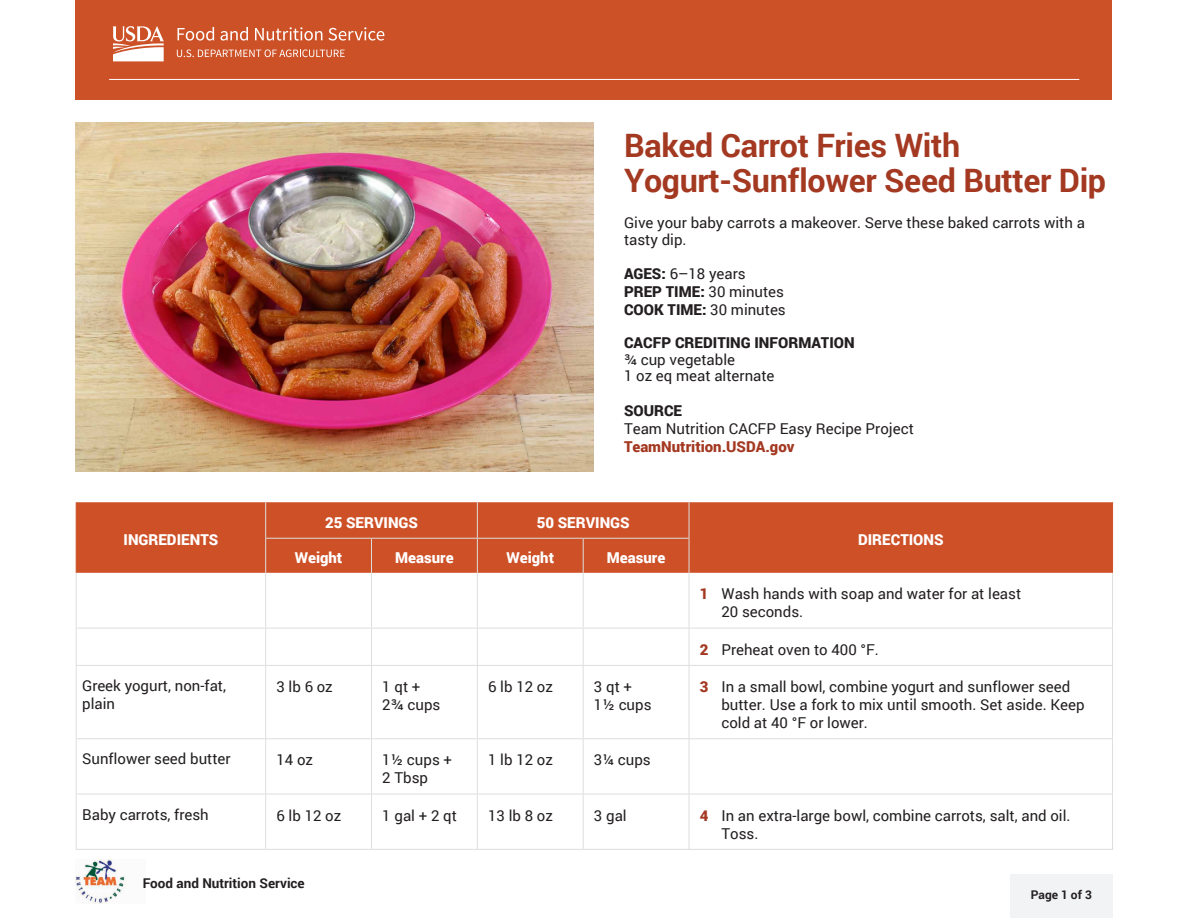
<style>
.page{position:relative;width:1188px;height:918px;background:#fff}
.page>*{position:absolute;margin:0;border:0;box-sizing:border-box;transform-origin:0 0}
.t1{font:700 32.25px/35.2px "Roboto";letter-spacing:-.01em;color:#a43922}
.t2{font:15px/18px "Roboto";color:#231f20}
.t3{font:900 15px "Roboto";color:#231f20}
.t4{font:900 15px "Roboto";color:#fff}
.t5{font:700 13.5px "Roboto";color:#231f20}
.t6{font:700 12px "Roboto";color:#231f20}
.s1{font-weight:900}
.s2{font-weight:400}
.s3{font-weight:900;color:#a43922}
</style>
<div class="page">
<div style="left:77px;top:502px;width:1035px;height:71px;background:#cd5027"></div>
<img style="left:75px;top:860px;width:52px;height:43px">
<div style="left:1010px;top:874px;width:102px;height:44px;background:#f2f3f5"></div>
<div style="left:76px;top:0;width:1036px;height:100px;background:#cd5127"></div>
<svg style="left:178px;top:27px;width:36px;height:14px"></svg>
<svg style="left:221px;top:27px;width:27px;height:14px"></svg>
<svg style="left:255px;top:27px;width:67px;height:14px"></svg>
<svg style="left:328px;top:27px;width:56px;height:14px"></svg>
<svg style="left:177px;top:49px;width:168px;height:8px"></svg>
<svg style="left:112px;top:26px;width:52px;height:35px"></svg>
<hr style="left:109px;top:79px;width:970px;height:1px;background:#fff">
<hr style="left:76px;top:628px;width:1px;height:37px;background:#dededd">
<hr style="left:265px;top:628px;width:1px;height:37px;background:#dededd">
<hr style="left:371px;top:628px;width:1px;height:37px;background:#dededd">
<hr style="left:477px;top:628px;width:1px;height:37px;background:#dededd">
<hr style="left:583px;top:628px;width:1px;height:37px;background:#dededd">
<hr style="left:689px;top:628px;width:1px;height:37px;background:#dededd">
<hr style="left:1112px;top:628px;width:1px;height:37px;background:#dededd">
<hr style="left:76px;top:666px;width:1px;height:72px;background:#dededd">
<hr style="left:265px;top:666px;width:1px;height:72px;background:#dededd">
<hr style="left:371px;top:666px;width:1px;height:72px;background:#dededd">
<hr style="left:477px;top:666px;width:1px;height:72px;background:#dededd">
<hr style="left:583px;top:666px;width:1px;height:72px;background:#dededd">
<hr style="left:689px;top:665px;width:424px;height:1px;background:#dededd">
<hr style="left:689px;top:666px;width:1px;height:72px;background:#dededd">
<hr style="left:1112px;top:666px;width:1px;height:72px;background:#dededd">
<hr style="left:76px;top:738px;width:190px;height:1px;background:#dededd">
<hr style="left:76px;top:739px;width:1px;height:55px;background:#dededd">
<hr style="left:266px;top:738px;width:106px;height:1px;background:#dededd">
<hr style="left:265px;top:739px;width:1px;height:55px;background:#dededd">
<hr style="left:372px;top:738px;width:105px;height:1px;background:#dededd">
<hr style="left:371px;top:739px;width:1px;height:55px;background:#dededd">
<hr style="left:477px;top:738px;width:106px;height:1px;background:#dededd">
<hr style="left:477px;top:739px;width:1px;height:55px;background:#dededd">
<hr style="left:583px;top:738px;width:106px;height:1px;background:#dededd">
<hr style="left:583px;top:739px;width:1px;height:55px;background:#dededd">
<hr style="left:689px;top:738px;width:424px;height:1px;background:#dededd">
<hr style="left:689px;top:739px;width:1px;height:55px;background:#dededd">
<hr style="left:1112px;top:739px;width:1px;height:55px;background:#dededd">
<hr style="left:76px;top:794px;width:190px;height:1px;background:#dededd">
<hr style="left:76px;top:794px;width:1px;height:55px;background:#dededd">
<hr style="left:266px;top:794px;width:106px;height:1px;background:#dededd">
<hr style="left:265px;top:794px;width:1px;height:55px;background:#dededd">
<hr style="left:372px;top:794px;width:105px;height:1px;background:#dededd">
<hr style="left:371px;top:794px;width:1px;height:55px;background:#dededd">
<hr style="left:477px;top:794px;width:106px;height:1px;background:#dededd">
<hr style="left:477px;top:794px;width:1px;height:55px;background:#dededd">
<hr style="left:583px;top:794px;width:106px;height:1px;background:#dededd">
<hr style="left:583px;top:794px;width:1px;height:55px;background:#dededd">
<hr style="left:689px;top:794px;width:424px;height:1px;background:#dededd">
<hr style="left:689px;top:794px;width:1px;height:55px;background:#dededd">
<hr style="left:1112px;top:794px;width:1px;height:55px;background:#dededd">
<hr style="left:76px;top:849px;width:190px;height:1px;background:#dededd">
<hr style="left:266px;top:849px;width:106px;height:1px;background:#dededd">
<hr style="left:372px;top:849px;width:105px;height:1px;background:#dededd">
<hr style="left:477px;top:849px;width:106px;height:1px;background:#dededd">
<hr style="left:583px;top:849px;width:106px;height:1px;background:#dededd">
<hr style="left:689px;top:849px;width:424px;height:1px;background:#dededd">
<hr style="left:76px;top:573px;width:1px;height:55px;background:#dededd">
<hr style="left:265px;top:573px;width:1px;height:55px;background:#dededd">
<hr style="left:371px;top:573px;width:1px;height:55px;background:#dededd">
<hr style="left:477px;top:573px;width:1px;height:55px;background:#dededd">
<hr style="left:583px;top:573px;width:1px;height:55px;background:#dededd">
<hr style="left:689px;top:573px;width:1px;height:55px;background:#dededd">
<hr style="left:1112px;top:573px;width:1px;height:55px;background:#dededd">
<hr style="left:76px;top:628px;width:190px;height:1px;background:#dededd">
<hr style="left:266px;top:628px;width:106px;height:1px;background:#dededd">
<hr style="left:372px;top:628px;width:105px;height:1px;background:#dededd">
<hr style="left:477px;top:628px;width:106px;height:1px;background:#dededd">
<hr style="left:583px;top:628px;width:106px;height:1px;background:#dededd">
<hr style="left:689px;top:628px;width:424px;height:1px;background:#dededd">
<hr style="left:76px;top:665px;width:190px;height:1px;background:#dededd">
<hr style="left:266px;top:665px;width:106px;height:1px;background:#dededd">
<hr style="left:372px;top:665px;width:105px;height:1px;background:#dededd">
<hr style="left:477px;top:665px;width:106px;height:1px;background:#dededd">
<hr style="left:583px;top:665px;width:106px;height:1px;background:#dededd">
<hr style="left:76px;top:502px;width:1px;height:36px;background:#cd5027">
<hr style="left:1112px;top:502px;width:1px;height:36px;background:#cd5027">
<hr style="left:76px;top:538px;width:1px;height:35px;background:#cd5027">
<hr style="left:1112px;top:538px;width:1px;height:35px;background:#cd5027">
<hr style="left:265px;top:502px;width:1px;height:36px;background:#dededd">
<hr style="left:477px;top:502px;width:1px;height:36px;background:#dededd">
<hr style="left:689px;top:502px;width:1px;height:36px;background:#dededd">
<hr style="left:265px;top:538px;width:107px;height:1px;background:#dededd">
<hr style="left:265px;top:539px;width:1px;height:34px;background:#dededd">
<hr style="left:372px;top:538px;width:105px;height:1px;background:#dededd">
<hr style="left:371px;top:539px;width:1px;height:34px;background:#dededd">
<hr style="left:477px;top:538px;width:106px;height:1px;background:#dededd">
<hr style="left:477px;top:539px;width:1px;height:34px;background:#dededd">
<hr style="left:583px;top:538px;width:106px;height:1px;background:#dededd">
<hr style="left:583px;top:539px;width:1px;height:34px;background:#dededd">
<hr style="left:689px;top:539px;width:1px;height:34px;background:#dededd">
<img style="left:76px;top:122px;width:517px;height:350px">
<h1 class="t1" style="left:624px;top:127px;width:484px">Baked Carrot Fries With<br>Yogurt-Sunflower Seed Butter Dip</h1>
<p class="t2" style="left:624px;top:214px;width:463px;line-height:16.5px">Give your baby carrots a makeover. Serve these baked carrots with a tasty dip.</p>
<p class="t2" style="left:624px;top:264px;width:123px"><span class="s1">AGES:</span> 6–18 years</p>
<p class="t3" style="left:624px;top:281px;width:162px">PREP TIME: <span class="s2">30 minutes</span></p>
<p class="t3" style="left:624px;top:299px;width:163px">COOK TIME: <span class="s2">30 minutes</span></p>
<h2 class="t3" style="left:624px;top:332px;width:232px">CACFP CREDITING INFORMATION</h2>
<p class="t2" style="left:624px;top:350px;width:113px">¾ cup vegetable</p>
<p class="t2" style="left:624px;top:366px;width:152px">1 oz eq meat alternate</p>
<h2 class="t3" style="left:624px;top:400px;width:60px">SOURCE</h2>
<p class="t2" style="left:624px;top:419px;width:291px">Team Nutrition CACFP Easy Recipe Project<br><span class="s3">TeamNutrition.USDA.gov</span></p>
<p class="t4" style="left:124px;top:529px;width:96px">INGREDIENTS</p>
<p class="t4" style="left:325px;top:512px;width:94px">25 SERVINGS</p>
<p class="t4" style="left:537px;top:512px;width:94px">50 SERVINGS</p>
<p class="t4" style="left:295px;top:547px;width:49px">Weight</p>
<p class="t4" style="left:395px;top:547px;width:60px">Measure</p>
<p class="t4" style="left:506px;top:547px;width:49px">Weight</p>
<p class="t4" style="left:607px;top:547px;width:60px">Measure</p>
<p class="t4" style="left:858px;top:529px;width:87px">DIRECTIONS</p>
<p class="t2" style="left:721px;top:584px;width:301px;text-indent:-22px"><span class="s3">1</span> Wash hands with soap and water for at least<br>20 seconds.</p>
<p class="t2" style="left:700px;top:640px;width:181px"><span class="s3">2</span> Preheat oven to 400 °F.</p>
<p class="t2" style="left:82px;top:676px;width:145px">Greek yogurt, non-fat, plain</p>
<p class="t2" style="left:276px;top:677px;width:58px">3 lb 6 oz</p>
<p class="t2" style="left:382px;top:677px;width:60px">1 qt +<br>2¾ cups</p>
<p class="t2" style="left:488px;top:677px;width:66px">6 lb 12 oz</p>
<p class="t2" style="left:594px;top:677px;width:59px">3 qt +<br>1½ cups</p>
<p class="t2" style="left:721px;top:677px;width:365px;text-indent:-22px"><span class="s3">3</span> In a small bowl, combine yogurt and sunflower seed butter. Use a fork to mix until smooth. Set aside. Keep cold at 40 °F or lower.</p>
<p class="t2" style="left:82px;top:749px;width:150px">Sunflower seed butter</p>
<p class="t2" style="left:276px;top:750px;width:38px">14 oz</p>
<p class="t2" style="left:382px;top:750px;width:71px">1½ cups +<br>2 Tbsp</p>
<p class="t2" style="left:488px;top:750px;width:66px">1 lb 12 oz</p>
<p class="t2" style="left:594px;top:750px;width:58px">3¼ cups</p>
<p class="t2" style="left:82px;top:805px;width:128px">Baby carrots, fresh</p>
<p class="t2" style="left:276px;top:806px;width:66px">6 lb 12 oz</p>
<p class="t2" style="left:382px;top:806px;width:76px">1 gal + 2 qt</p>
<p class="t2" style="left:488px;top:806px;width:66px">13 lb 8 oz</p>
<p class="t2" style="left:594px;top:806px;width:34px">3 gal</p>
<p class="t2" style="left:721px;top:806px;width:351px;text-indent:-22px"><span class="s3">4</span> In an extra-large bowl, combine carrots, salt, and oil.<br>Toss.</p>
<p class="t5" style="left:143px;top:874px;width:163px">Food and Nutrition Service</p>
<p class="t6" style="left:1031px;top:887px;width:63px">Page 1 of 3</p>
</div>
